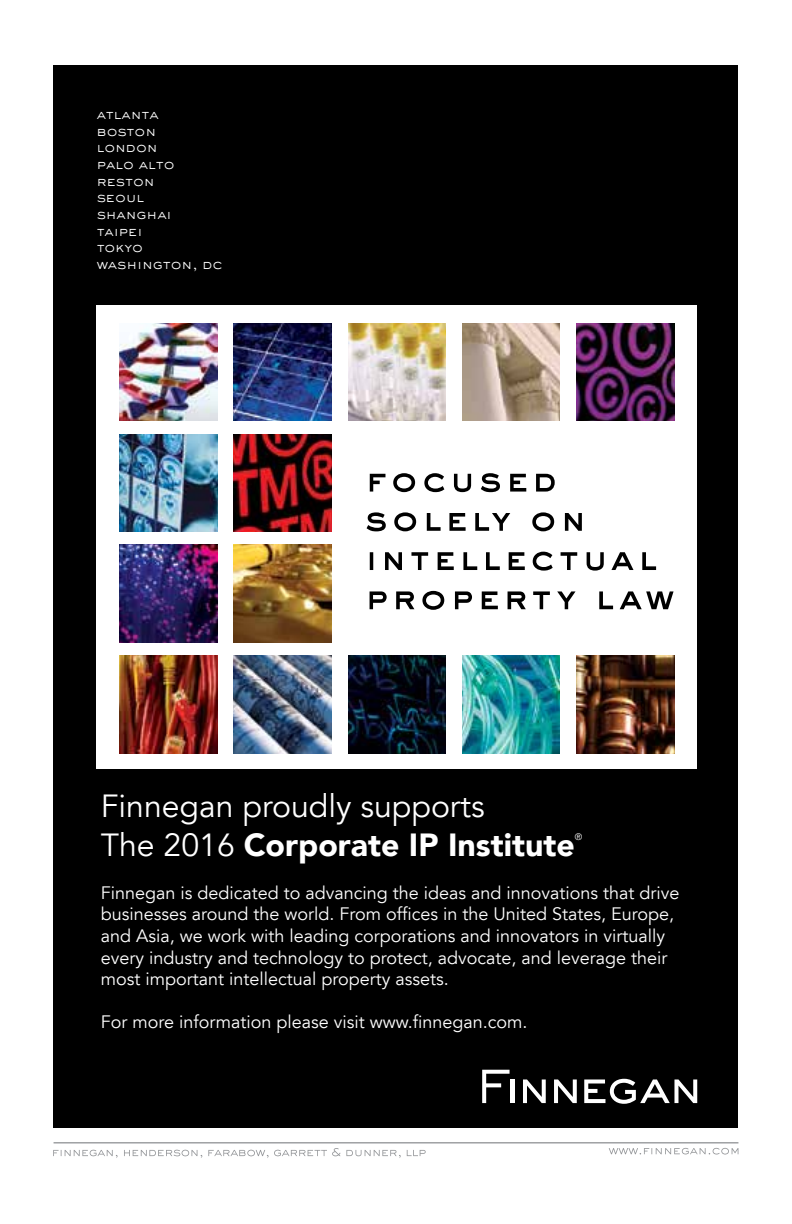
<style>
.page{position:relative;width:792px;height:1224px;background:#fff}
.page>*{position:absolute;margin:0;border:0;box-sizing:border-box;transform-origin:0 0}
.t1{font:32px/38.4px "Avenir LT";color:#fff}
.t2{font:18px/21.6px "Avenir LT";color:#fff}
.t3{font:300 13.6px/16.8px "Sackers Gothic Std";letter-spacing:-.01em;color:#fff}
.t4{font:9.4px "Avenir LT Std";color:#fff}
.s1{font-weight:900}
</style>
<div class="page">
<div style="left:54px;top:66px;width:684px;height:1062px;background:#000"></div>
<svg style="left:53px;top:1148px;width:373px;height:10px"></svg>
<hr style="left:54px;top:1142px;width:684px;height:1px;background:#939598">
<svg style="left:609px;top:1148px;width:129px;height:7px"></svg>
<div style="left:97px;top:306px;width:600px;height:463px;background:#fff"></div>
<img style="left:120px;top:323px;width:97px;height:98px">
<img style="left:348px;top:323px;width:98px;height:98px">
<img style="left:462px;top:323px;width:98px;height:98px">
<img style="left:234px;top:434px;width:98px;height:98px">
<img style="left:120px;top:545px;width:97px;height:97px">
<img style="left:234px;top:323px;width:98px;height:98px">
<img style="left:576px;top:323px;width:98px;height:98px">
<img style="left:120px;top:434px;width:97px;height:98px">
<img style="left:234px;top:545px;width:98px;height:97px">
<img style="left:120px;top:656px;width:97px;height:97px">
<img style="left:348px;top:656px;width:98px;height:97px">
<img style="left:234px;top:656px;width:98px;height:97px">
<img style="left:462px;top:656px;width:98px;height:97px">
<img style="left:576px;top:656px;width:98px;height:97px">
<svg style="left:370px;top:591px;width:304px;height:19px"></svg>
<svg style="left:370px;top:552px;width:286px;height:19px"></svg>
<svg style="left:367px;top:512px;width:215px;height:19px"></svg>
<svg style="left:370px;top:473px;width:185px;height:19px"></svg>
<svg style="left:482px;top:1070px;width:28px;height:33px"></svg>
<hr style="left:511px;top:1080px;width:4px;height:23px;background:#fff">
<svg style="left:523px;top:1080px;width:23px;height:23px"></svg>
<svg style="left:554px;top:1080px;width:23px;height:23px"></svg>
<svg style="left:584px;top:1079px;width:113px;height:25px"></svg>
<p class="t3" style="left:97px;top:105px;width:128px">atlanta<br>boston<br>london<br>palo alto reston<br>seoul shanghai<br>taipei<br>tokyo washington, dc</p>
<h1 class="t1" style="left:101px;top:788px;width:476px">Finnegan proudly supports<br>The 2016 <span class="s1">Corporate IP Institute</span></h1>
<p class="t4" style="left:575px;top:832px;width:9px">®</p>
<p class="t2" style="left:101px;top:882px;width:580px">Finnegan is dedicated to advancing the ideas and innovations that drive businesses around the world. From offices in the United States, Europe, and Asia, we work with leading corporations and innovators in virtually every industry and technology to protect, advocate, and leverage their most important intellectual property assets.</p>
<p class="t2" style="left:101px;top:1012px;width:428px">For more information please visit www.finnegan.com.</p>
</div>
